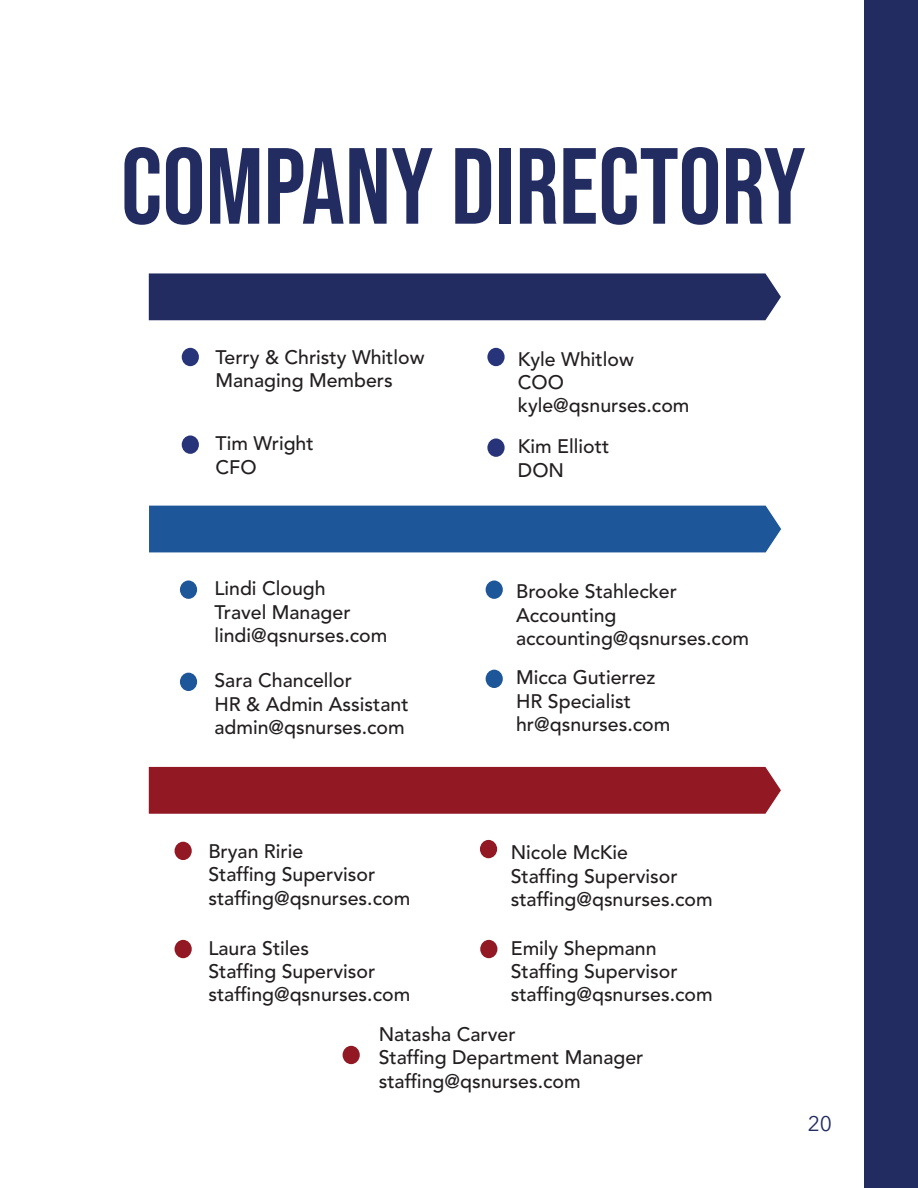
<style>
.page{position:relative;width:918px;height:1188px;background:#fff}
.page>*{position:absolute;margin:0;border:0;box-sizing:border-box;transform-origin:0 0}
.t1{font:108px "Bebas Neue";color:#222c61}
.t2{font:21px "Avenir Next LT Pro";color:#222c61}
.t3{font:500 19.5px/23.4px "Avenir LT Std";color:#231f20}
</style>
<div class="page">
<div style="left:149px;top:273px;width:632px;height:47px;background:#222c61"></div>
<div style="left:175px;top:842px;width:17px;height:18px;background:#921923;border-radius:50%"></div>
<div style="left:175px;top:940px;width:17px;height:18px;background:#921923;border-radius:50%"></div>
<div style="left:480px;top:840px;width:17px;height:18px;background:#921923;border-radius:50%"></div>
<div style="left:480px;top:940px;width:17px;height:18px;background:#921923;border-radius:50%"></div>
<div style="left:180px;top:580px;width:17px;height:19px;background:#1e569a;border-radius:50%"></div>
<div style="left:180px;top:673px;width:17px;height:18px;background:#1e569a;border-radius:50%"></div>
<div style="left:486px;top:580px;width:17px;height:19px;background:#1e569a;border-radius:50%"></div>
<div style="left:486px;top:670px;width:17px;height:18px;background:#1e569a;border-radius:50%"></div>
<div style="left:182px;top:348px;width:17px;height:18px;background:#28347a;border-radius:50%"></div>
<div style="left:182px;top:435px;width:17px;height:19px;background:#28347a;border-radius:50%"></div>
<div style="left:487px;top:348px;width:18px;height:18px;background:#28347a;border-radius:50%"></div>
<div style="left:487px;top:438px;width:18px;height:19px;background:#28347a;border-radius:50%"></div>
<div style="left:864px;top:0;width:54px;height:1188px;background:#222c61"></div>
<div style="left:149px;top:506px;width:632px;height:46px;background:#1e569a"></div>
<div style="left:149px;top:767px;width:632px;height:47px;background:#921923"></div>
<div style="left:343px;top:1046px;width:17px;height:18px;background:#921923;border-radius:50%"></div>
<p class="t1" style="left:121px;top:125px;width:687px">COMPANY DIRECTORY</p>
<p class="t3" style="left:216px;top:346px;width:211px">Terry &amp; Christy Whitlow<br>Managing Members</p>
<p class="t3" style="left:216px;top:432px;width:100px">Tim Wright</p>
<p class="t3" style="left:216px;top:456px;width:43px">CFO</p>
<p class="t3" style="left:214px;top:577px;width:113px">Lindi Clough</p>
<p class="t3" style="left:214px;top:601px;width:138px">Travel Manager</p>
<p class="t3" style="left:214px;top:624px;width:175px">lindi@qsnurses.com</p>
<p class="t3" style="left:214px;top:669px;width:139px">Sara Chancellor</p>
<p class="t3" style="left:214px;top:693px;width:196px">HR &amp; Admin Assistant</p>
<p class="t3" style="left:214px;top:716px;width:192px">admin@qsnurses.com</p>
<p class="t3" style="left:208px;top:840px;width:96px">Bryan Ririe</p>
<p class="t3" style="left:208px;top:863px;width:168px">Staffing Supervisor</p>
<p class="t3" style="left:208px;top:887px;width:203px">staffing@qsnurses.com</p>
<p class="t3" style="left:208px;top:937px;width:102px">Laura Stiles</p>
<p class="t3" style="left:208px;top:960px;width:168px">Staffing Supervisor</p>
<p class="t3" style="left:208px;top:983px;width:203px">staffing@qsnurses.com</p>
<p class="t3" style="left:518px;top:348px;width:117px">Kyle Whitlow</p>
<p class="t3" style="left:518px;top:371px;width:48px">COO</p>
<p class="t3" style="left:518px;top:394px;width:173px">kyle@qsnurses.com</p>
<p class="t3" style="left:518px;top:435px;width:93px">Kim Elliott</p>
<p class="t3" style="left:518px;top:459px;width:48px">DON</p>
<p class="t3" style="left:516px;top:580px;width:162px">Brooke Stahlecker</p>
<p class="t3" style="left:516px;top:604px;width:102px">Accounting</p>
<p class="t3" style="left:516px;top:627px;width:235px">accounting@qsnurses.com</p>
<p class="t3" style="left:516px;top:666px;width:141px">Micca Gutierrez</p>
<p class="t3" style="left:516px;top:690px;width:116px">HR Specialist</p>
<p class="t3" style="left:516px;top:713px;width:156px">hr@qsnurses.com</p>
<p class="t3" style="left:511px;top:841px;width:119px">Nicole McKie</p>
<p class="t3" style="left:511px;top:865px;width:168px">Staffing Supervisor</p>
<p class="t3" style="left:511px;top:888px;width:203px">staffing@qsnurses.com</p>
<p class="t3" style="left:511px;top:937px;width:147px">Emily Shepmann</p>
<p class="t3" style="left:511px;top:960px;width:168px">Staffing Supervisor</p>
<p class="t3" style="left:511px;top:983px;width:203px">staffing@qsnurses.com</p>
<p class="t3" style="left:379px;top:1023px;width:138px">Natasha Carver</p>
<p class="t3" style="left:379px;top:1047px;width:266px">Staffing Department Manager</p>
<p class="t3" style="left:379px;top:1070px;width:203px">staffing@qsnurses.com</p>
<p class="t2" style="left:808px;top:1111px;width:26px">20</p>
</div>
